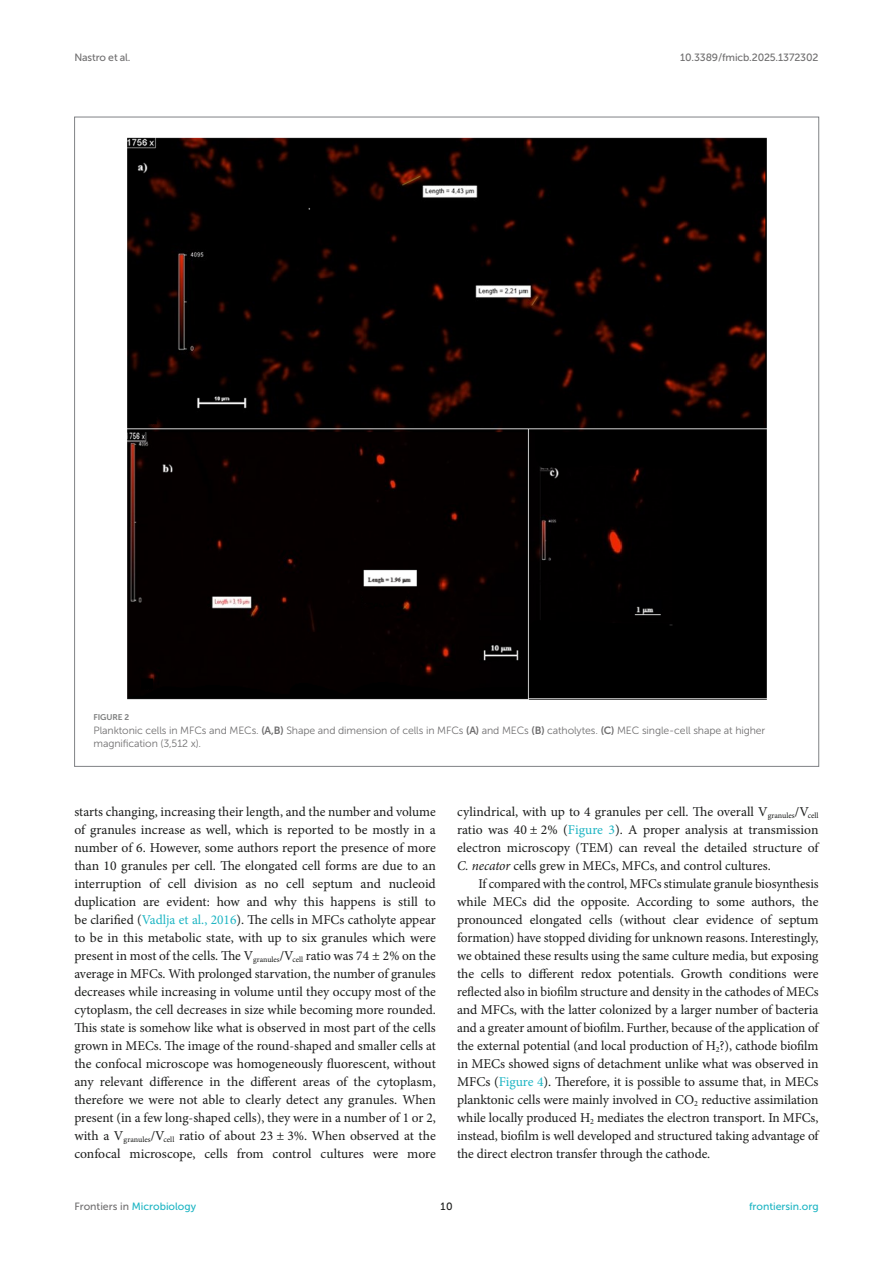
<style>
.page{position:relative;width:893px;height:1263px;background:#fff}
.page>*{position:absolute;margin:0;border:0;box-sizing:border-box;transform-origin:0 0}
.TEXT{font:13.5px/18px "Minion Pro";letter-spacing:-.005em;color:#1b1c1b;text-align:justify}
.FIG_LEG{font:10.5px/13.5px "Museo Sans 300";letter-spacing:-.01em;color:#706f70}
.t1{font:10.5px "Museo Sans 500";color:#1db5c3}
.t2{font:10.5px "Museo Sans 500";letter-spacing:-.015em;color:#706f70}
.t3{font:10.5px "Museo Sans 500";color:#1b1c1b}
.FIG_HD{font:8.25px "Museo Sans 700";letter-spacing:-.01em;color:#7e7f7f}
.s1{font-family:"Museo Sans 700"}
.s2{color:#1db5c3}
.s3{font-style:italic}
.s4{color:#706f70}
</style>
<div class="page">
<img style="left:127px;top:137px;width:640px;height:563px">
<p class="t2" style="left:74px;top:51px;width:58px">Nastro et al.</p>
<p class="t2" style="left:680px;top:51px;width:140px">10.3389/fmicb.2025.1372302</p>
<p class="FIG_HD" style="left:94px;top:713px;width:37px">FIGURE 2</p>
<p class="FIG_LEG" style="left:94px;top:724px;width:673px">Planktonic cells in MFCs and MECs. <span class="s1">(A,B)</span> Shape and dimension of cells in MFCs <span class="s1">(A)</span> and MECs <span class="s1">(B)</span> catholytes. <span class="s1">(C)</span> MEC single-cell shape at higher magnification (3,512 x).</p>
<p class="TEXT" style="left:74px;top:803px;width:363px">starts changing, increasing their length, and the number and volume of granules increase as well, which is reported to be mostly in a number of 6. However, some authors report the presence of more than 10 granules per cell. The elongated cell forms are due to an interruption of cell division as no cell septum and nucleoid duplication are evident: how and why this happens is still to be clarified (<span class="s2">Vadlja et al., 2016</span>). The cells in MFCs catholyte appear to be in this metabolic state, with up to six granules which were present in most of the cells. The V<sub>granules</sub>/V<sub>cell</sub> ratio was 74 ± 2% on the average in MFCs. With prolonged starvation, the number of granules decreases while increasing in volume until they occupy most of the cytoplasm, the cell decreases in size while becoming more rounded.<br>This state is somehow like what is observed in most part of the cells grown in MECs. The image of the round-shaped and smaller cells at the confocal microscope was homogeneously fluorescent, without any relevant difference in the different areas of the cytoplasm, therefore we were not able to clearly detect any granules. When present (in a few long-shaped cells), they were in a number of 1 or 2, with a V<sub>granules</sub>/V<sub>cell</sub> ratio of about 23 ± 3%. When observed at the confocal microscope, cells from control cultures were more</p>
<p class="TEXT" style="left:457px;top:803px;width:363px">cylindrical, with up to 4 granules per cell. The overall V<sub>granules</sub>/V<sub>cell </sub>ratio was 40 ± 2% (<span class="s2">Figure 3</span>). A proper analysis at transmission electron microscopy (TEM) can reveal the detailed structure of <span class="s3">C. necator</span> cells grew in MECs, MFCs, and control cultures.</p>
<p class="TEXT" style="left:457px;top:875px;width:363px;text-indent:21px">If compared with the control, MFCs stimulate granule biosynthesis while MECs did the opposite. According to some authors, the pronounced elongated cells (without clear evidence of septum formation) have stopped dividing for unknown reasons. Interestingly, we obtained these results using the same culture media, but exposing the cells to different redox potentials. Growth conditions were reflected also in biofilm structure and density in the cathodes of MECs and MFCs, with the latter colonized by a larger number of bacteria and a greater amount of biofilm. Further, because of the application of the external potential (and local production of H<sub>2</sub>?), cathode biofilm in MECs showed signs of detachment unlike what was observed in MFCs (<span class="s2">Figure 4</span>). Therefore, it is possible to assume that, in MECs planktonic cells were mainly involved in CO<sub>2</sub> reductive assimilation while locally produced H<sub>2</sub> mediates the electron transport. In MFCs, instead, biofilm is well developed and structured taking advantage of the direct electron transfer through the cathode.</p>
<p class="t1" style="left:74px;top:1200px;width:123px"><span class="s4">Frontiers in</span> Microbiology</p>
<p class="t3" style="left:440px;top:1200px;width:14px">10</p>
<p class="t1" style="left:749px;top:1200px;width:71px">frontiersin.org</p>
</div>
